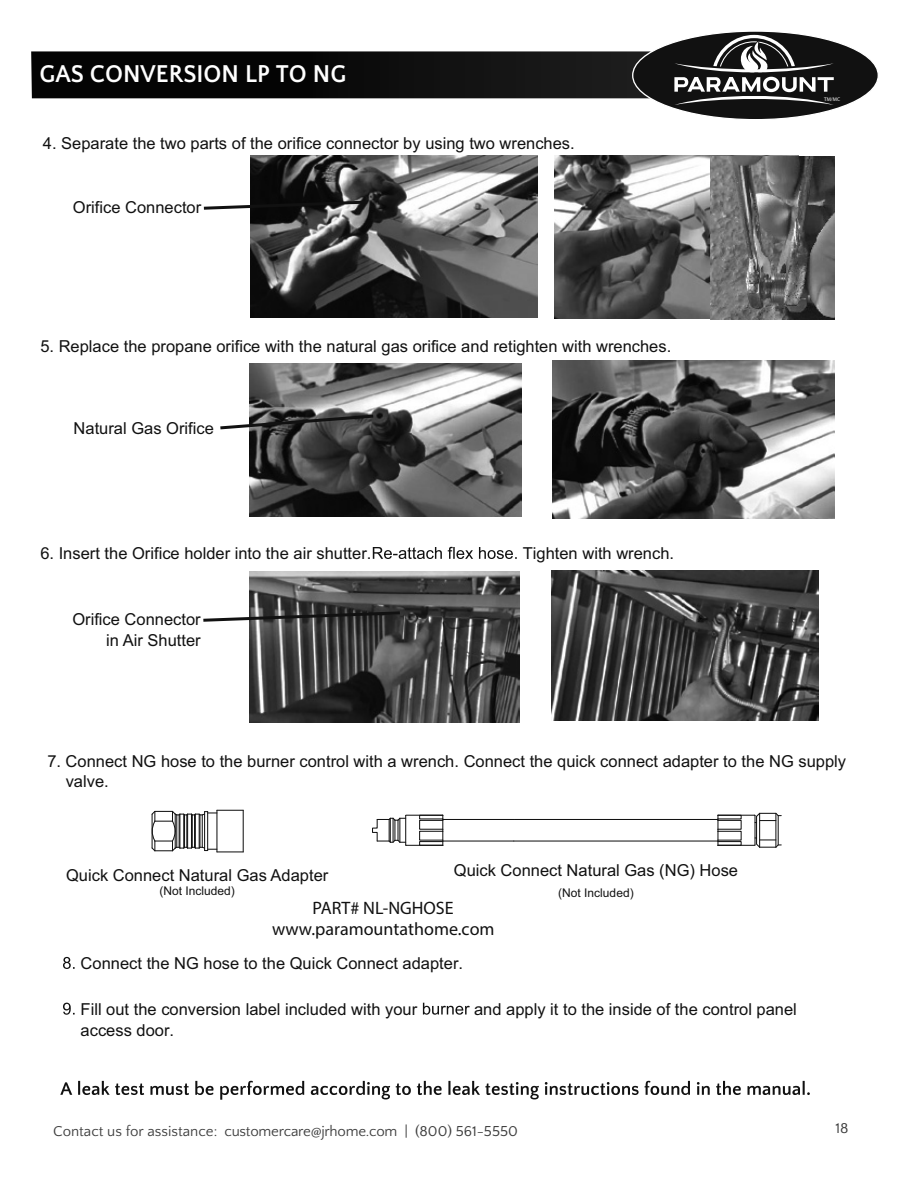
<style>
.page{position:relative;width:918px;height:1188px;background:#fff}
.page>*{position:absolute;margin:0;border:0;box-sizing:border-box;transform-origin:0 0}
.t1{font:700 25.5px "Quattrocento Sans";color:#fff;scale:.95 1}
.t2{font:18px/21.6px "Myriad Pro";color:#111;text-align:center}
.t3{font:16.5px/19.8px "Arial";color:#111}
.t4{font:15px "Quattrocento Sans";color:#3d3d3d}
.t5{font:12px "Arial";color:#111}
.t6{font:5.25px "Myriad Pro";color:#fff}
</style>
<div class="page">
<svg style="left:60px;top:1081px;width:750px;height:19px"></svg>
<hr style="left:515px;top:819px;width:203px;height:1px;background:#111">
<hr style="left:514px;top:841px;width:204px;height:1px;background:#111">
<hr style="left:443px;top:819px;width:72px;height:1px;background:#111">
<hr style="left:443px;top:841px;width:71px;height:1px;background:#111">
<hr style="left:406px;top:845px;width:37px;height:1px;background:#111">
<div style="left:419px;top:841px;width:24px;height:5px;border:1px solid #111"></div>
<div style="left:419px;top:815px;width:24px;height:4px;border:1px solid #111"></div>
<div style="left:419px;top:820px;width:24px;height:10px;border:1px solid #111"></div>
<div style="left:419px;top:831px;width:24px;height:10px;border:1px solid #111"></div>
<svg style="left:372px;top:816px;width:35px;height:30px"></svg>
<svg style="left:442px;top:815px;width:1px;height:31px"></svg>
<hr style="left:718px;top:815px;width:37px;height:1px;background:#111">
<div style="left:717px;top:845px;width:39px;height:1px;border:1px solid #111"></div>
<div style="left:717px;top:815px;width:25px;height:4px;border:1px solid #111"></div>
<div style="left:717px;top:841px;width:25px;height:5px;border:1px solid #111"></div>
<div style="left:717px;top:831px;width:25px;height:10px;border:1px solid #111"></div>
<div style="left:717px;top:820px;width:25px;height:10px;border:1px solid #111"></div>
<svg style="left:717px;top:815px;width:1px;height:31px"></svg>
<svg style="left:753px;top:812px;width:29px;height:36px"></svg>
<svg style="left:151px;top:810px;width:92px;height:42px"></svg>
<hr style="left:152px;top:814px;width:1px;height:34px;background:#111">
<hr style="left:243px;top:810px;width:1px;height:42px;background:#111">
<hr style="left:216px;top:810px;width:1px;height:42px;background:#111">
<svg style="left:63px;top:957px;width:12px;height:12px"></svg>
<svg style="left:63px;top:1003px;width:12px;height:12px"></svg>
<svg style="left:423px;top:1003px;width:47px;height:12px"></svg>
<img style="left:251px;top:156px;width:287px;height:162px">
<img style="left:555px;top:156px;width:243px;height:162px">
<svg style="left:203px;top:199px;width:167px;height:12px"></svg>
<img style="left:250px;top:363px;width:272px;height:154px">
<img style="left:552px;top:360px;width:282px;height:159px">
<svg style="left:220px;top:413px;width:156px;height:18px;background:#5a5a5a"></svg>
<svg style="left:373px;top:547px;width:144px;height:12px"></svg>
<img style="left:250px;top:571px;width:269px;height:152px">
<img style="left:551px;top:570px;width:267px;height:151px">
<svg style="left:203px;top:610px;width:200px;height:13px"></svg>
<img style="left:711px;top:157px;width:123px;height:163px">
<svg style="left:31px;top:51px;width:620px;height:47px;background:#0e0e0e"></svg>
<div style="left:633px;top:31px;width:245px;height:89px;background:#111;border-radius:50%"></div>
<svg style="left:674px;top:35px;width:160px;height:70px"></svg>
<h1 class="t1" style="left:40px;top:63px;width:324px">GAS CONVERSION LP TO NG</h1>
<p class="t3" style="left:43px;top:135px;width:533px">4. Separate the two parts of the orifice connector by using two wrenches.</p>
<p class="t3" style="left:73px;top:199px;width:130px">Orifice Connector</p>
<p class="t3" style="left:40px;top:338px;width:632px">5. Replace the propane orifice with the natural gas orifice and retighten with wrenches.</p>
<p class="t3" style="left:74px;top:420px;width:142px">Natural Gas Orifice</p>
<p class="t3" style="left:40px;top:545px;width:333px">6. Insert the Orifice holder into the air shutter.</p>
<p class="t3" style="left:523px;top:545px;width:153px">Tighten with wrench.</p>
<p class="t3" style="left:72px;top:610px;width:130px;line-height:21px;text-align:right">Orifice Connector in Air Shutter</p>
<p class="t6" style="left:824px;top:97px;width:18px">TM/MC</p>
<p class="t3" style="left:66px;top:753px;width:782px;text-indent:-18px">7. Connect NG hose to the burner control with a wrench. Connect the quick connect adapter to the NG supply valve.</p>
<p class="t3" style="left:454px;top:862px;width:286px">Quick Connect Natural Gas (NG) Hose</p>
<p class="t5" style="left:558px;top:889px;width:77px">(Not Included)</p>
<p class="t3" style="left:66px;top:867px;width:264px">Quick Connect Natural Gas Adapter</p>
<p class="t5" style="left:160px;top:886px;width:77px">(Not Included)</p>
<p class="t2" style="left:272px;top:898px;width:224px">PART# NL-NGHOSE www.paramountathome.com</p>
<p class="t3" style="left:81px;top:955px;width:384px">Connect the NG hose to the Quick Connect adapter.</p>
<p class="t3" style="left:81px;top:1000px;width:338px">Fill out the conversion label included with your</p>
<p class="t3" style="left:474px;top:1000px;width:324px">and apply it to the inside of the control panel</p>
<p class="t3" style="left:81px;top:1021px;width:95px">access door.</p>
<p class="t4" style="left:53px;top:1125px;width:466px">Contact us for assistance: customercare@jrhome.com | (800) 561-5550</p>
<p class="t4" style="left:835px;top:1122px;width:15px">18</p>
</div>
